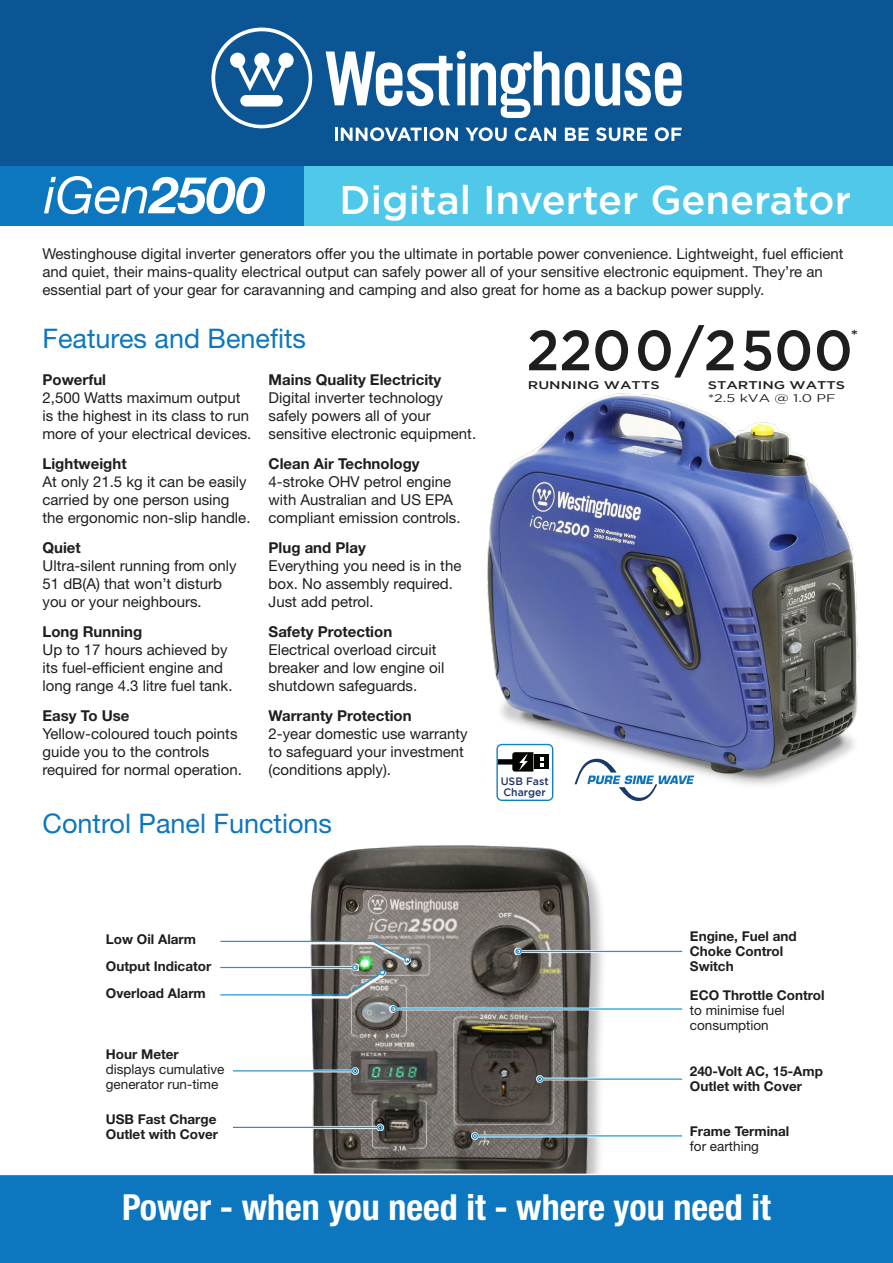
<style>
.page{position:relative;width:893px;height:1263px;background:#fff}
.page>*{position:absolute;margin:0;border:0;box-sizing:border-box;transform-origin:0 0}
.t1{font:500 56.55px "Gotham";letter-spacing:.005em;color:#201d1e;scale:.95 1}
.table_span{font:italic 51px "Helvetica Neue LT Std";color:#fff}
.t2{font:500 39.75px "Gotham";color:#fff}
.t3{font:700 condensed 36px "Helvetica Neue LT Std";color:#fff}
.t4{font:27px "Helvetica Neue LT Std";color:#0c77be}
.t5{font:15px "Helvetica Neue LT Std";color:#211d1e}
.t6{font:15px/18px "Helvetica Neue LT Std";color:#231f20}
.t7{font:700 15px "Helvetica Neue LT Std";color:#211d1e}
.t8{font:500 14.25px "Gotham";color:#201d1e;scale:1.3 1}
.t9{font:700 13.5px/15px "Helvetica Neue LT Std";color:#211d1e}
.t10{font:13.5px/15px "Helvetica Neue LT Std";color:#211d1e}
.t11{font:500 11.1px "Gotham";color:#201d1e;scale:1.3 1}
.t12{font:11.1px "Gotham";color:#201d1e;scale:1.3 1}
.t13{font:500 10.8px/10.5px "Gotham";color:#1f3369}
.s1{font-weight:700}
</style>
<div class="page">
<img style="left:487px;top:393px;width:372px;height:402px">
<div style="left:0;top:0;width:893px;height:181px;background:#0b5595"></div>
<div style="left:0;top:166px;width:893px;height:59px;background:#0c77be"></div>
<div style="left:305px;top:166px;width:588px;height:59px;background:#50c8e9"></div>
<svg style="left:326px;top:51px;width:233px;height:67px"></svg>
<svg style="left:565px;top:62px;width:117px;height:44px"></svg>
<svg style="left:211px;top:28px;width:101px;height:100px"></svg>
<svg style="left:335px;top:127px;width:123px;height:14px"></svg>
<svg style="left:465px;top:127px;width:42px;height:14px"></svg>
<svg style="left:515px;top:127px;width:41px;height:14px"></svg>
<svg style="left:565px;top:128px;width:24px;height:13px"></svg>
<svg style="left:596px;top:127px;width:51px;height:14px"></svg>
<svg style="left:655px;top:127px;width:27px;height:14px"></svg>
<svg style="left:575px;top:759px;width:119px;height:42px"></svg>
<svg style="left:498px;top:752px;width:35px;height:19px"></svg>
<div style="left:535px;top:755px;width:14px;height:14px;background:#040503"></div>
<svg style="left:540px;top:757px;width:4px;height:10px"></svg>
<div style="left:496px;top:744px;width:57px;height:57px;border:1px solid #127fc3;border-radius:5px"></div>
<img style="left:312px;top:845px;width:291px;height:329px">
<svg style="left:233px;top:1123px;width:151px;height:8px"></svg>
<hr style="left:233px;top:1127px;width:145px;height:1px;background:#1d95d3">
<svg style="left:377px;top:1124px;width:6px;height:6px"></svg>
<svg style="left:312px;top:1074px;width:47px;height:1px"></svg>
<svg style="left:413px;top:1005px;width:270px;height:8px"></svg>
<hr style="left:396px;top:1008px;width:286px;height:1px;background:#1d95d3">
<svg style="left:220px;top:853px;width:193px;height:221px"></svg>
<svg style="left:471px;top:1132px;width:212px;height:8px"></svg>
<hr style="left:477px;top:1135px;width:205px;height:1px;background:#1d95d3">
<svg style="left:472px;top:1133px;width:6px;height:6px"></svg>
<svg style="left:536px;top:1075px;width:147px;height:8px"></svg>
<hr style="left:542px;top:1078px;width:140px;height:2px;background:#1d95d3">
<svg style="left:537px;top:1076px;width:6px;height:6px"></svg>
<svg style="left:515px;top:948px;width:168px;height:7px"></svg>
<hr style="left:521px;top:951px;width:161px;height:1px;background:#1d95d3">
<svg style="left:515px;top:948px;width:6px;height:6px"></svg>
<div style="left:0;top:1175px;width:893px;height:88px;background:#0c77be"></div>
<p class="table_span" style="left:44px;top:164px;width:222px">iGen<span class="s1">2500</span></p>
<h3 class="t2" style="left:340px;top:177px;width:513px">Digital Inverter Generator</h3>
<p class="t6" style="left:43px;top:245px;width:802px">Westinghouse digital inverter generators offer you the ultimate in portable power convenience. Lightweight, fuel efficient and quiet, their mains-quality electrical output can safely power all of your sensitive electronic equipment. They’re an essential part of your gear for caravanning and camping and also great for home as a backup power supply.</p>
<p class="t4" style="left:43px;top:323px;width:265px">Features and Benefits</p>
<h1 class="t1" style="left:526px;top:318px;width:345px">2200/2500</h1>
<p class="t11" style="left:528px;top:378px;width:103px">RUNNING WATTS</p>
<p class="t12" style="left:708px;top:392px;width:100px">*2.5 kVA @ 1.0 PF</p>
<p class="t8" style="left:850px;top:327px;width:8px">*</p>
<p class="t7" style="left:269px;top:370px;width:174px">Mains Quality Electricity</p>
<p class="t5" style="left:269px;top:389px;width:176px">Digital inverter technology</p>
<p class="t5" style="left:269px;top:407px;width:164px">safely powers all of your</p>
<p class="t5" style="left:269px;top:425px;width:209px">sensitive electronic equipment.</p>
<p class="t7" style="left:269px;top:454px;width:153px">Clean Air Technology</p>
<p class="t5" style="left:269px;top:473px;width:184px">4-stroke OHV petrol engine</p>
<p class="t5" style="left:269px;top:491px;width:186px">with Australian and US EPA</p>
<p class="t5" style="left:269px;top:509px;width:193px">compliant emission controls.</p>
<p class="t7" style="left:269px;top:538px;width:99px">Plug and Play</p>
<p class="t5" style="left:269px;top:557px;width:194px">Everything you need is in the</p>
<p class="t5" style="left:269px;top:575px;width:186px">box. No assembly required.</p>
<p class="t5" style="left:269px;top:593px;width:107px">Just add petrol.</p>
<p class="t7" style="left:269px;top:622px;width:125px">Safety Protection</p>
<p class="t5" style="left:269px;top:641px;width:170px">Electrical overload circuit</p>
<p class="t5" style="left:269px;top:659px;width:177px">breaker and low engine oil</p>
<p class="t5" style="left:269px;top:677px;width:150px">shutdown safeguards.</p>
<p class="t7" style="left:269px;top:706px;width:145px">Warranty Protection</p>
<p class="t5" style="left:269px;top:725px;width:201px">2-year domestic use warranty</p>
<p class="t5" style="left:269px;top:743px;width:197px">to safeguard your investment</p>
<p class="t5" style="left:269px;top:761px;width:124px">(conditions apply).</p>
<p class="t7" style="left:43px;top:370px;width:65px">Powerful</p>
<p class="t5" style="left:43px;top:389px;width:199px">2,500 Watts maximum output</p>
<p class="t5" style="left:43px;top:407px;width:208px">is the highest in its class to run</p>
<p class="t5" style="left:43px;top:425px;width:210px">more of your electrical devices.</p>
<p class="t7" style="left:43px;top:454px;width:86px">Lightweight</p>
<p class="t5" style="left:43px;top:473px;width:206px">At only 21.5 kg it can be easily</p>
<p class="t5" style="left:43px;top:491px;width:188px">carried by one person using</p>
<p class="t5" style="left:43px;top:509px;width:209px">the ergonomic non-slip handle.</p>
<p class="t7" style="left:43px;top:538px;width:40px">Quiet</p>
<p class="t5" style="left:43px;top:557px;width:196px">Ultra-silent running from only</p>
<p class="t5" style="left:43px;top:575px;width:181px">51 dB(A) that won’t disturb</p>
<p class="t5" style="left:43px;top:593px;width:161px">you or your neighbours.</p>
<p class="t7" style="left:43px;top:622px;width:101px">Long Running</p>
<p class="t5" style="left:43px;top:641px;width:187px">Up to 17 hours achieved by</p>
<p class="t5" style="left:43px;top:659px;width:182px">its fuel-efficient engine and</p>
<p class="t5" style="left:43px;top:677px;width:192px">long range 4.3 litre fuel tank.</p>
<p class="t7" style="left:43px;top:706px;width:88px">Easy To Use</p>
<p class="t5" style="left:43px;top:725px;width:197px">Yellow-coloured touch points</p>
<p class="t5" style="left:43px;top:743px;width:168px">guide you to the controls</p>
<p class="t5" style="left:43px;top:761px;width:201px">required for normal operation.</p>
<p class="t11" style="left:708px;top:378px;width:107px">STARTING WATTS</p>
<p class="t13" style="left:501px;top:776px;width:49px">USB Fast<br>Charger</p>
<p class="t4" style="left:43px;top:807px;width:291px">Control Panel Functions</p>
<p class="t9" style="left:106px;top:931px;width:92px">Low Oil Alarm</p>
<p class="t9" style="left:106px;top:958px;width:107px">Output Indicator</p>
<p class="t9" style="left:106px;top:986px;width:101px">Overload Alarm</p>
<p class="t9" style="left:106px;top:1046px;width:75px">Hour Meter</p>
<p class="t10" style="left:106px;top:1061px;width:120px">displays cumulative</p>
<p class="t10" style="left:106px;top:1076px;width:114px">generator run-time</p>
<p class="t9" style="left:106px;top:1111px;width:112px">USB Fast Charge</p>
<p class="t9" style="left:106px;top:1126px;width:114px">Outlet with Cover</p>
<p class="t9" style="left:690px;top:928px;width:108px">Engine, Fuel and<br>Choke Control<br>Switch</p>
<p class="t9" style="left:690px;top:988px;width:136px">ECO Throttle Control</p>
<p class="t10" style="left:690px;top:1003px;width:96px">to minimise fuel consumption</p>
<p class="t9" style="left:690px;top:1063px;width:135px">240-Volt AC, 15-Amp<br>Outlet with Cover</p>
<p class="t9" style="left:690px;top:1123px;width:101px">Frame Terminal</p>
<p class="t10" style="left:690px;top:1138px;width:70px">for earthing</p>
<h3 class="t3" style="left:122px;top:1185px;width:650px">Power - when you need it - where you need it</h3>
</div>
